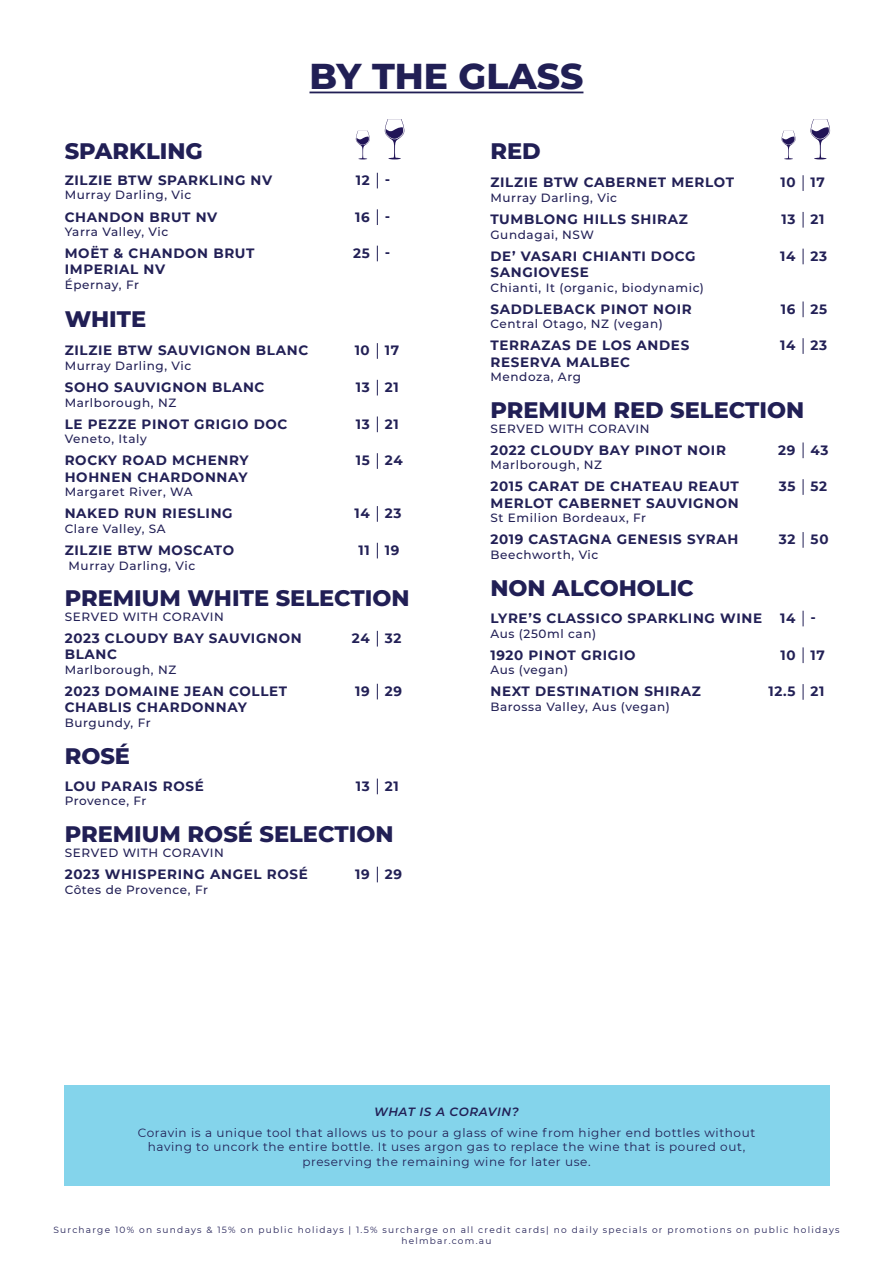
<style>
.page{position:relative;width:893px;height:1263px;background:#fff}
.page>*{position:absolute;margin:0;border:0;box-sizing:border-box;transform-origin:0 0}
.t1{font:800 36px "Montserrat";color:#211f55}
.t2{font:800 22.5px "Montserrat";color:#211f55}
.t3{font:700 13.5px/16.2px "Montserrat";letter-spacing:.05em;color:#222056}
.t4{font:500 12px "Montserrat";letter-spacing:.05em;color:#222056}
.t5{font:12px/14.4px "Montserrat";letter-spacing:.05em;color:#222056;text-align:center}
.t6{font:italic 600 12px "Montserrat";letter-spacing:.045em;color:#222056}
.t7{font:9px/10.8px "Montserrat";letter-spacing:.14em;color:#211f55;text-align:center}
</style>
<div class="page">
<svg style="left:377px;top:867px;width:1px;height:15px"></svg>
<svg style="left:377px;top:778px;width:1px;height:16px"></svg>
<svg style="left:377px;top:631px;width:1px;height:15px"></svg>
<svg style="left:377px;top:684px;width:1px;height:15px"></svg>
<svg style="left:803px;top:442px;width:1px;height:16px"></svg>
<svg style="left:803px;top:532px;width:1px;height:16px"></svg>
<svg style="left:803px;top:479px;width:1px;height:16px"></svg>
<svg style="left:803px;top:611px;width:1px;height:15px"></svg>
<svg style="left:803px;top:684px;width:1px;height:16px"></svg>
<svg style="left:803px;top:647px;width:1px;height:16px"></svg>
<svg style="left:803px;top:175px;width:1px;height:16px"></svg>
<svg style="left:803px;top:212px;width:1px;height:16px"></svg>
<svg style="left:803px;top:301px;width:1px;height:16px"></svg>
<svg style="left:803px;top:249px;width:1px;height:15px"></svg>
<svg style="left:803px;top:338px;width:1px;height:16px"></svg>
<svg style="left:377px;top:343px;width:1px;height:16px"></svg>
<svg style="left:377px;top:380px;width:1px;height:15px"></svg>
<svg style="left:377px;top:416px;width:1px;height:16px"></svg>
<svg style="left:377px;top:506px;width:1px;height:16px"></svg>
<svg style="left:377px;top:543px;width:1px;height:15px"></svg>
<svg style="left:377px;top:453px;width:1px;height:16px"></svg>
<svg style="left:377px;top:173px;width:1px;height:15px"></svg>
<svg style="left:377px;top:209px;width:1px;height:16px"></svg>
<svg style="left:377px;top:246px;width:1px;height:15px"></svg>
<svg style="left:385px;top:119px;width:19px;height:40px"></svg>
<svg style="left:356px;top:131px;width:14px;height:28px"></svg>
<svg style="left:810px;top:119px;width:20px;height:40px"></svg>
<svg style="left:782px;top:131px;width:13px;height:28px"></svg>
<hr style="left:309px;top:92px;width:274px;height:1px;background:#211f55">
<div style="left:65px;top:1085px;width:765px;height:101px;background:#84d4eb"></div>
<h2 class="t2" style="left:65px;top:139px;width:140px">SPARKLING</h2>
<p class="t3" style="left:65px;top:171px;width:209px">ZILZIE BTW SPARKLING NV</p>
<p class="t3" style="left:65px;top:208px;width:154px">CHANDON BRUT NV</p>
<p class="t3" style="left:65px;top:244px;width:191px">MOËT &amp; CHANDON BRUT<br>IMPERIAL NV</p>
<p class="t4" style="left:65px;top:189px;width:128px">Murray Darling, Vic</p>
<p class="t4" style="left:65px;top:225px;width:105px">Yarra Valley, Vic</p>
<p class="t4" style="left:65px;top:278px;width:76px">Épernay, Fr</p>
<h1 class="t1" style="left:309px;top:56px;width:275px">BY THE GLASS</h1>
<p class="t3" style="left:356px;top:172px;width:15px">12</p>
<p class="t3" style="left:355px;top:209px;width:16px">16</p>
<p class="t3" style="left:353px;top:245px;width:18px">25</p>
<p class="t3" style="left:385px;top:171px;width:7px">-</p>
<p class="t3" style="left:385px;top:208px;width:7px">-</p>
<p class="t3" style="left:385px;top:244px;width:7px">-</p>
<h2 class="t2" style="left:490px;top:139px;width:52px">RED</h2>
<p class="t3" style="left:490px;top:174px;width:245px">ZILZIE BTW CABERNET MERLOT</p>
<p class="t3" style="left:490px;top:211px;width:199px">TUMBLONG HILLS SHIRAZ</p>
<p class="t4" style="left:490px;top:191px;width:128px">Murray Darling, Vic</p>
<p class="t4" style="left:490px;top:228px;width:105px">Gundagai, NSW</p>
<p class="t3" style="left:490px;top:247px;width:207px">DE’ VASARI CHIANTI DOCG<br>SANGIOVESE</p>
<p class="t4" style="left:490px;top:281px;width:215px">Chianti, It (organic, biodynamic)</p>
<p class="t3" style="left:780px;top:175px;width:17px">10</p>
<p class="t3" style="left:782px;top:211px;width:15px">13</p>
<p class="t3" style="left:780px;top:248px;width:17px">14</p>
<p class="t3" style="left:811px;top:175px;width:16px">17</p>
<p class="t3" style="left:811px;top:211px;width:15px">21</p>
<p class="t3" style="left:811px;top:248px;width:18px">23</p>
<h2 class="t2" style="left:65px;top:307px;width:83px">WHITE</h2>
<p class="t3" style="left:65px;top:342px;width:245px">ZILZIE BTW SAUVIGNON BLANC</p>
<p class="t3" style="left:65px;top:378px;width:201px">SOHO SAUVIGNON BLANC</p>
<p class="t3" style="left:65px;top:415px;width:224px">LE PEZZE PINOT GRIGIO DOC</p>
<p class="t4" style="left:65px;top:359px;width:128px">Murray Darling, Vic</p>
<p class="t4" style="left:65px;top:396px;width:113px">Marlborough, NZ</p>
<p class="t4" style="left:65px;top:433px;width:84px">Veneto, Italy</p>
<p class="t3" style="left:65px;top:452px;width:186px">ROCKY ROAD MCHENRY<br>HOHNEN CHARDONNAY</p>
<p class="t4" style="left:65px;top:486px;width:129px">Margaret River, WA</p>
<p class="t3" style="left:65px;top:505px;width:169px">NAKED RUN RIESLING</p>
<p class="t3" style="left:65px;top:541px;width:171px">ZILZIE BTW MOSCATO</p>
<p class="t4" style="left:65px;top:522px;width:103px">Clare Valley, SA</p>
<p class="t4" style="left:69px;top:559px;width:128px">Murray Darling, Vic</p>
<p class="t3" style="left:355px;top:343px;width:17px">10</p>
<p class="t3" style="left:356px;top:379px;width:15px">13</p>
<p class="t3" style="left:356px;top:416px;width:15px">13</p>
<p class="t3" style="left:356px;top:453px;width:15px">15</p>
<p class="t3" style="left:385px;top:343px;width:16px">17</p>
<p class="t3" style="left:385px;top:379px;width:15px">21</p>
<p class="t3" style="left:385px;top:416px;width:15px">21</p>
<p class="t3" style="left:385px;top:453px;width:19px">24</p>
<p class="t3" style="left:354px;top:505px;width:17px">14</p>
<p class="t3" style="left:359px;top:542px;width:13px">11</p>
<p class="t3" style="left:385px;top:505px;width:18px">23</p>
<p class="t3" style="left:385px;top:542px;width:16px">19</p>
<h2 class="t2" style="left:65px;top:586px;width:346px">PREMIUM WHITE SELECTION</h2>
<p class="t3" style="left:65px;top:629px;width:238px">2023 CLOUDY BAY SAUVIGNON<br>BLANC</p>
<p class="t3" style="left:65px;top:682px;width:224px">2023 DOMAINE JEAN COLLET<br>CHABLIS CHARDONNAY</p>
<p class="t4" style="left:65px;top:610px;width:161px">SERVED WITH CORAVIN</p>
<p class="t3" style="left:352px;top:630px;width:19px">24</p>
<p class="t3" style="left:385px;top:630px;width:18px">32</p>
<p class="t4" style="left:65px;top:663px;width:113px">Marlborough, NZ</p>
<p class="t3" style="left:355px;top:683px;width:16px">19</p>
<p class="t3" style="left:385px;top:683px;width:19px">29</p>
<p class="t4" style="left:65px;top:716px;width:88px">Burgundy, Fr</p>
<h2 class="t2" style="left:65px;top:743px;width:67px">ROSÉ</h2>
<p class="t3" style="left:65px;top:777px;width:141px">LOU PARAIS ROSÉ</p>
<p class="t4" style="left:65px;top:795px;width:83px">Provence, Fr</p>
<p class="t3" style="left:356px;top:778px;width:44px">13 21</p>
<h2 class="t2" style="left:65px;top:822px;width:330px">PREMIUM ROSÉ SELECTION</h2>
<p class="t3" style="left:65px;top:865px;width:245px">2023 WHISPERING ANGEL ROSÉ</p>
<p class="t4" style="left:65px;top:846px;width:161px">SERVED WITH CORAVIN</p>
<p class="t4" style="left:65px;top:883px;width:145px">Côtes de Provence, Fr</p>
<p class="t3" style="left:355px;top:866px;width:48px">19 29</p>
<p class="t3" style="left:490px;top:300px;width:203px">SADDLEBACK PINOT NOIR</p>
<p class="t4" style="left:490px;top:318px;width:174px">Central Otago, NZ (vegan)</p>
<p class="t3" style="left:490px;top:337px;width:200px">TERRAZAS DE LOS ANDES<br>RESERVA MALBEC</p>
<p class="t4" style="left:490px;top:371px;width:92px">Mendoza, Arg</p>
<p class="t3" style="left:781px;top:301px;width:16px">16</p>
<p class="t3" style="left:780px;top:338px;width:17px">14</p>
<p class="t3" style="left:811px;top:301px;width:18px">25</p>
<p class="t3" style="left:811px;top:338px;width:18px">23</p>
<h2 class="t2" style="left:490px;top:398px;width:315px">PREMIUM RED SELECTION</h2>
<p class="t3" style="left:490px;top:441px;width:237px">2022 CLOUDY BAY PINOT NOIR</p>
<p class="t4" style="left:490px;top:422px;width:161px">SERVED WITH CORAVIN</p>
<p class="t4" style="left:490px;top:459px;width:113px">Marlborough, NZ</p>
<p class="t3" style="left:778px;top:442px;width:19px">29</p>
<p class="t3" style="left:811px;top:442px;width:19px">43</p>
<p class="t3" style="left:490px;top:478px;width:250px">2015 CARAT DE CHATEAU REAUT<br>MERLOT CABERNET SAUVIGNON</p>
<p class="t4" style="left:490px;top:512px;width:157px">St Emilion Bordeaux, Fr</p>
<p class="t3" style="left:490px;top:531px;width:249px">2019 CASTAGNA GENESIS SYRAH</p>
<p class="t4" style="left:490px;top:548px;width:109px">Beechworth, Vic</p>
<h2 class="t2" style="left:490px;top:575px;width:205px">NON ALCOHOLIC</h2>
<p class="t3" style="left:490px;top:609px;width:273px">LYRE’S CLASSICO SPARKLING WINE</p>
<p class="t4" style="left:490px;top:627px;width:107px">Aus (250ml can)</p>
<p class="t3" style="left:490px;top:646px;width:147px">1920 PINOT GRIGIO</p>
<p class="t4" style="left:490px;top:664px;width:79px">Aus (vegan)</p>
<p class="t3" style="left:779px;top:479px;width:18px">35</p>
<p class="t3" style="left:779px;top:531px;width:18px">32</p>
<p class="t3" style="left:780px;top:610px;width:17px">14</p>
<p class="t3" style="left:780px;top:647px;width:17px">10</p>
<p class="t3" style="left:490px;top:683px;width:212px">NEXT DESTINATION SHIRAZ</p>
<p class="t4" style="left:490px;top:700px;width:181px">Barossa Valley, Aus (vegan)</p>
<p class="t3" style="left:768px;top:683px;width:28px">12.5</p>
<p class="t3" style="left:811px;top:479px;width:18px">52</p>
<p class="t3" style="left:811px;top:531px;width:19px">50</p>
<p class="t3" style="left:811px;top:609px;width:7px">-</p>
<p class="t3" style="left:811px;top:647px;width:16px">17</p>
<p class="t3" style="left:811px;top:683px;width:15px">21</p>
<p class="t6" style="left:374px;top:1107px;width:146px">WHAT IS A CORAVIN?</p>
<p class="t5" style="left:138px;top:1126px;width:619px">Coravin is a unique tool that allows us to pour a glass of wine from higher end bottles without having to uncork the entire bottle. It uses argon gas to replace the wine that is poured out, preserving the remaining wine for later use.</p>
<p class="t7" style="left:53px;top:1225px;width:787px">Surcharge 10% on sundays &amp; 15% on public holidays | 1.5% surcharge on all credit cards| no daily specials or promotions on public holidays helmbar.com.au</p>
</div>
